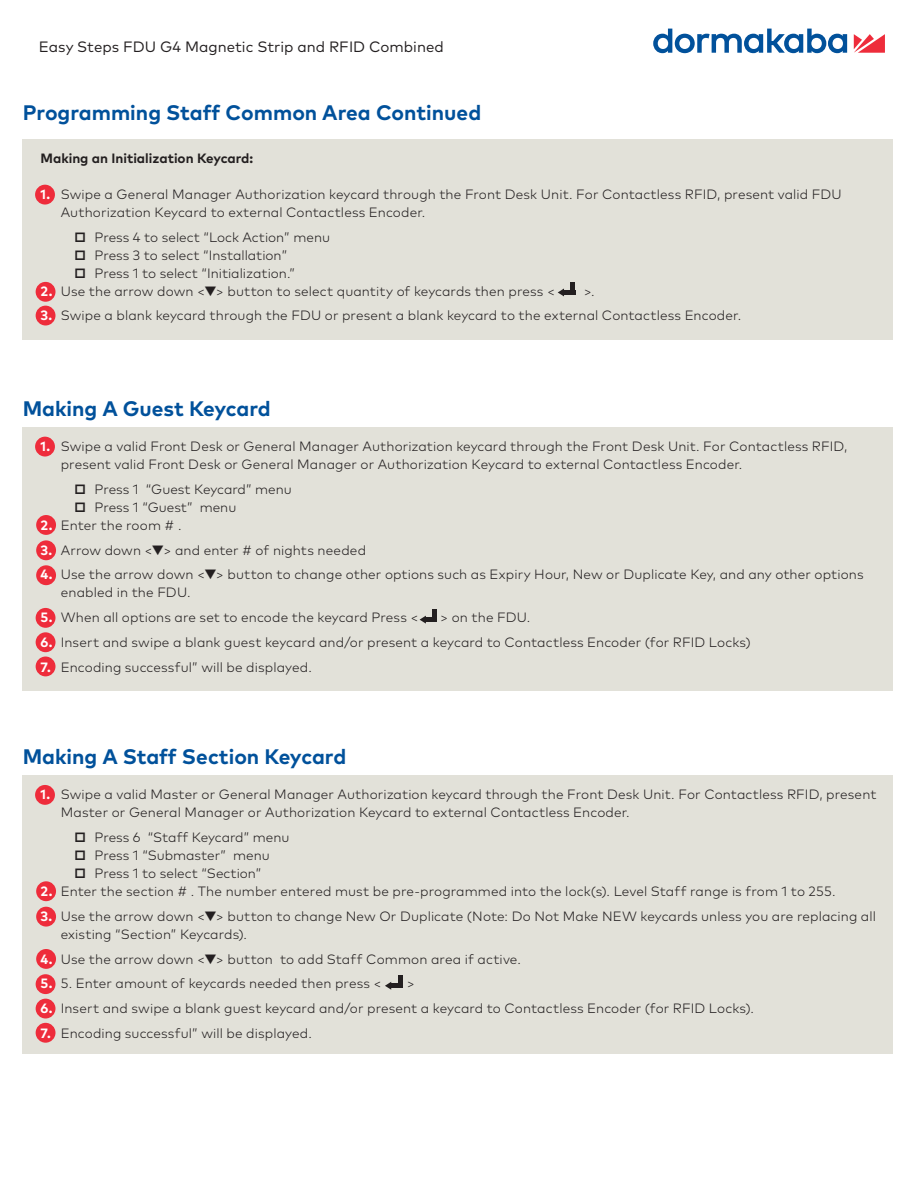
<style>
.page{position:relative;width:918px;height:1188px;background:#fff}
.page>*{position:absolute;margin:0;border:0;box-sizing:border-box;transform-origin:0 0}
.Lead_9pt_12pt{font:700 21px "Mark Pro";color:#01519b}
.t1{font:15px "Mark Pro";color:#231f20}
.t2{font:300 13.5px/18px "Mark Pro";letter-spacing:.01em;color:#231f20}
.Lead_9pt_12pt-2{font:700 13.5px "Mark Pro";color:#231f20}
.s1{font-weight:700;color:#fff}
.s2{font-weight:700}
</style>
<div class="page">
<svg style="left:854px;top:34px;width:31px;height:19px"></svg>
<svg style="left:653px;top:29px;width:194px;height:24px"></svg>
<div style="left:22px;top:139px;width:871px;height:201px;background:#e2e1d9"></div>
<div style="left:35px;top:185px;width:20px;height:20px;background:#ee2c3b;border-radius:50%"></div>
<div style="left:36px;top:282px;width:19px;height:20px;background:#ee2c3b;border-radius:50%"></div>
<div style="left:36px;top:306px;width:19px;height:20px;background:#ee2c3b;border-radius:50%"></div>
<div style="left:563px;top:290px;width:12px;height:5px;background:#231f20"></div>
<hr style="left:571px;top:283px;width:4px;height:12px;background:#231f20">
<svg style="left:558px;top:288px;width:6px;height:8px"></svg>
<div style="left:22px;top:427px;width:871px;height:264px;background:#e2e1d9"></div>
<div style="left:35px;top:437px;width:20px;height:20px;background:#ee2c3b;border-radius:50%"></div>
<div style="left:36px;top:540px;width:20px;height:20px;background:#ee2c3b;border-radius:50%"></div>
<div style="left:36px;top:565px;width:20px;height:20px;background:#ee2c3b;border-radius:50%"></div>
<div style="left:36px;top:608px;width:19px;height:20px;background:#ee2c3b;border-radius:50%"></div>
<div style="left:36px;top:632px;width:19px;height:20px;background:#ee2c3b;border-radius:50%"></div>
<div style="left:36px;top:657px;width:19px;height:19px;background:#ee2c3b;border-radius:50%"></div>
<div style="left:36px;top:515px;width:20px;height:20px;background:#ee2c3b;border-radius:50%"></div>
<div style="left:425px;top:617px;width:12px;height:5px;background:#231f20"></div>
<hr style="left:433px;top:610px;width:4px;height:12px;background:#231f20">
<svg style="left:420px;top:616px;width:6px;height:8px"></svg>
<div style="left:22px;top:775px;width:871px;height:279px;background:#e2e1d9"></div>
<div style="left:35px;top:785px;width:20px;height:20px;background:#ee2c3b;border-radius:50%"></div>
<div style="left:36px;top:907px;width:20px;height:20px;background:#ee2c3b;border-radius:50%"></div>
<div style="left:36px;top:949px;width:20px;height:20px;background:#ee2c3b;border-radius:50%"></div>
<div style="left:36px;top:974px;width:19px;height:20px;background:#ee2c3b;border-radius:50%"></div>
<div style="left:36px;top:999px;width:19px;height:19px;background:#ee2c3b;border-radius:50%"></div>
<div style="left:36px;top:1023px;width:19px;height:20px;background:#ee2c3b;border-radius:50%"></div>
<div style="left:36px;top:881px;width:20px;height:20px;background:#ee2c3b;border-radius:50%"></div>
<hr style="left:390px;top:984px;width:12px;height:4px;background:#231f20">
<hr style="left:398px;top:976px;width:4px;height:12px;background:#231f20">
<svg style="left:385px;top:982px;width:6px;height:8px"></svg>
<p class="t1" style="left:39px;top:36px;width:406px">Easy Steps FDU G4 Magnetic Strip and RFID Combined</p>
<p class="Lead_9pt_12pt" style="left:23px;top:97px;width:460px">Programming Staff Common Area Continued</p>
<p class="Lead_9pt_12pt-2" style="left:40px;top:148px;width:214px">Making an Initialization Keycard:</p>
<p class="t2" style="left:61px;top:184px;width:782px;text-indent:-20px"><span class="s1">1.</span> Swipe a General Manager Authorization keycard through the Front Desk Unit. For Contactless RFID, present valid FDU<br>Authorization Keycard to external Contactless Encoder.</p>
<p class="t2" style="left:74px;top:227px;width:257px"><span class="s2">□</span> Press 4 to select “Lock Action” menu</p>
<p class="t2" style="left:74px;top:245px;width:214px"><span class="s2">□</span> Press 3 to select “Installation”</p>
<p class="t2" style="left:74px;top:263px;width:222px"><span class="s2">□</span> Press 1 to select “Initialization.”</p>
<p class="t2" style="left:40px;top:281px;width:516px"><span class="s1">2.</span> Use the arrow down &lt;▼&gt; button to select quantity of keycards then press &lt;</p>
<p class="t2" style="left:584px;top:281px;width:13px">&gt;.</p>
<p class="t2" style="left:40px;top:306px;width:702px"><span class="s1">3.</span> Swipe a blank keycard through the FDU or present a blank keycard to the external Contactless Encoder.</p>
<p class="Lead_9pt_12pt" style="left:23px;top:393px;width:250px">Making A Guest Keycard</p>
<p class="t2" style="left:61px;top:436px;width:788px;text-indent:-20px"><span class="s1">1.</span> Swipe a valid Front Desk or General Manager Authorization keycard through the Front Desk Unit. For Contactless RFID, present valid Front Desk or General Manager or Authorization Keycard to external Contactless Encoder.</p>
<p class="t2" style="left:74px;top:479px;width:219px"><span class="s2">□</span> Press 1 “Guest Keycard” menu</p>
<p class="t2" style="left:74px;top:497px;width:164px"><span class="s2">□</span> Press 1 “Guest” menu</p>
<p class="t2" style="left:40px;top:515px;width:143px"><span class="s1">2.</span> Enter the room # .</p>
<p class="t2" style="left:40px;top:540px;width:327px"><span class="s1">3.</span> Arrow down &lt;▼&gt; and enter # of nights needed</p>
<p class="t2" style="left:61px;top:565px;width:804px;text-indent:-20px"><span class="s1">4.</span> Use the arrow down &lt;▼&gt; button to change other options such as Expiry Hour, New or Duplicate Key, and any other options enabled in the FDU.</p>
<p class="t2" style="left:40px;top:607px;width:380px"><span class="s1">5.</span> When all options are set to encode the keycard Press &lt;</p>
<p class="t2" style="left:440px;top:607px;width:92px">&gt; on the FDU.</p>
<p class="t2" style="left:40px;top:632px;width:712px"><span class="s1">6.</span> Insert and swipe a blank guest keycard and/or present a keycard to Contactless Encoder (for RFID Locks)</p>
<p class="t2" style="left:40px;top:657px;width:273px"><span class="s1">7.</span> Encoding successful” will be displayed.</p>
<p class="Lead_9pt_12pt" style="left:23px;top:741px;width:325px">Making A Staff Section Keycard</p>
<p class="t2" style="left:61px;top:785px;width:817px;text-indent:-20px"><span class="s1">1.</span> Swipe a valid Master or General Manager Authorization keycard through the Front Desk Unit. For Contactless RFID, present<br>Master or General Manager or Authorization Keycard to external Contactless Encoder.</p>
<p class="t2" style="left:74px;top:827px;width:217px"><span class="s2">□</span> Press 6 “Staff Keycard” menu</p>
<p class="t2" style="left:74px;top:845px;width:197px"><span class="s2">□</span> Press 1 “Submaster” menu</p>
<p class="t2" style="left:74px;top:863px;width:189px"><span class="s2">□</span> Press 1 to select “Section”</p>
<p class="t2" style="left:40px;top:881px;width:797px"><span class="s1">2.</span> Enter the section # . The number entered must be pre-programmed into the lock(s). Level Staff range is from 1 to 255.</p>
<p class="t2" style="left:61px;top:906px;width:817px;text-indent:-20px"><span class="s1">3.</span> Use the arrow down &lt;▼&gt; button to change New Or Duplicate (Note: Do Not Make NEW keycards unless you are replacing all existing “Section” Keycards).</p>
<p class="t2" style="left:40px;top:949px;width:482px"><span class="s1">4.</span> Use the arrow down &lt;▼&gt; button to add Staff Common area if active.</p>
<p class="t2" style="left:40px;top:974px;width:343px"><span class="s1">5.</span> 5. Enter amount of keycards needed then press &lt;</p>
<p class="t2" style="left:407px;top:974px;width:10px">&gt;</p>
<p class="t2" style="left:40px;top:998px;width:715px"><span class="s1">6.</span> Insert and swipe a blank guest keycard and/or present a keycard to Contactless Encoder (for RFID Locks).</p>
<p class="t2" style="left:40px;top:1023px;width:273px"><span class="s1">7.</span> Encoding successful” will be displayed.</p>
</div>
